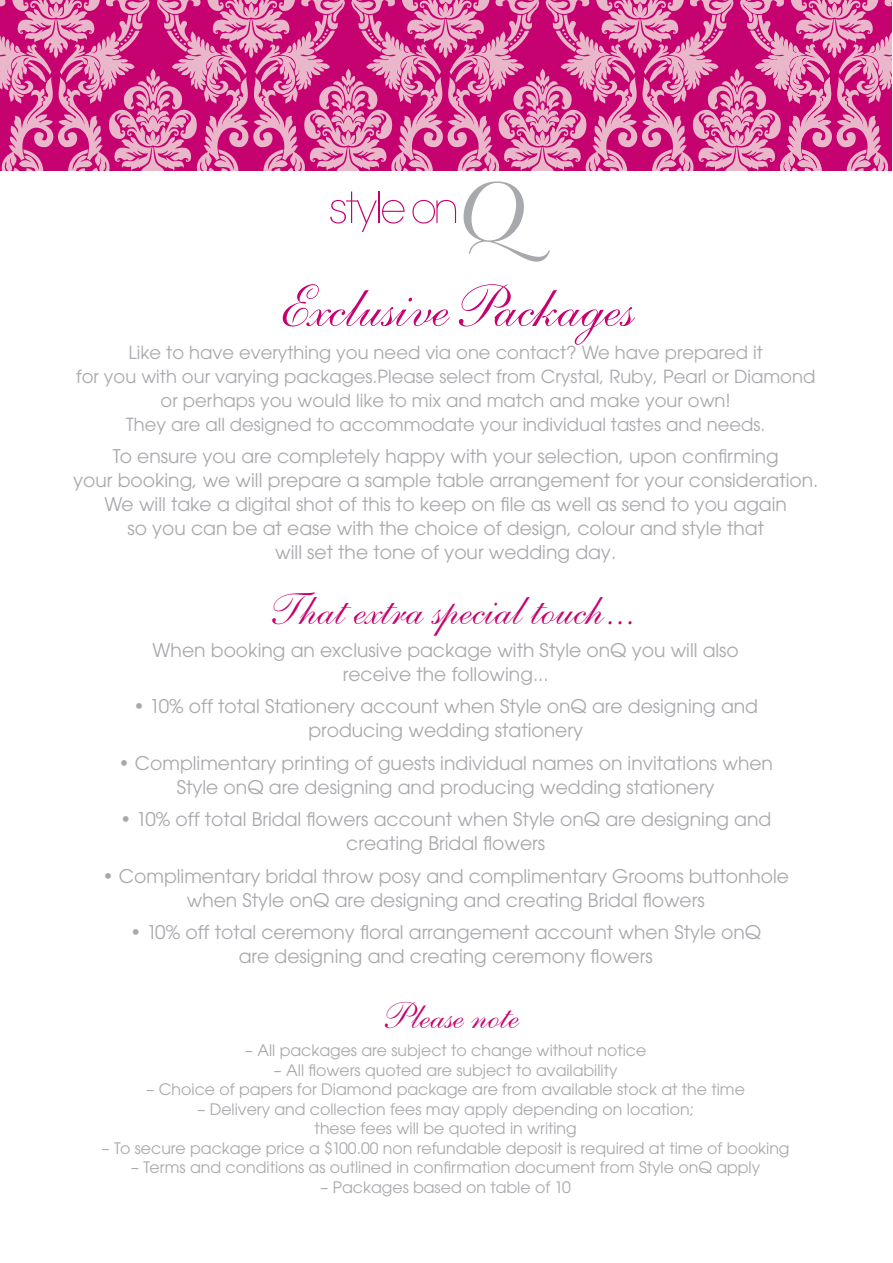
<style>
.page{position:relative;width:893px;height:1263px;background:#fff}
.page>*{position:absolute;margin:0;border:0;box-sizing:border-box;transform-origin:0 0}
.t1{font:60px "Shelley Andante Script";color:#c60170}
.t2{font:45px "Shelley Andante Script";color:#c60170}
.t3{font:37.5px "Shelley Andante Script";color:#c60170}
.t4{font:18.75px/24px "Avant Garde";color:#a8a9ad;text-align:center}
.t5{font:18px/24px "Avant Garde";color:#a8a9ad;text-align:center}
.t6{font:15.75px/19.5px "Avant Garde";color:#a8a9ad;text-align:center}
</style>
<div class="page">
<svg style="left:464px;top:181px;width:86px;height:81px"></svg>
<svg style="left:330px;top:191px;width:75px;height:41px"></svg>
<svg style="left:412px;top:200px;width:44px;height:24px"></svg>
<svg style="left:0;top:0;width:891px;height:170px;background:#d6569a"></svg>
<h1 class="t1" style="left:267px;top:272px;width:359px">Exclusive Packages</h1>
<p class="t5" style="left:76px;top:340px;width:741px">Like to have everything you need via one contact? We have prepared it<br>for you with our varying packages.Please select from Crystal, Ruby, Pearl or Diamond or perhaps you would like to mix and match and make your own!<br>They are all designed to accommodate your individual tastes and needs.</p>
<p class="t4" style="left:73px;top:444px;width:747px">To ensure you are completely happy with your selection, upon confirming<br>your booking, we will prepare a sample table arrangement for your consideration.<br>We will take a digital shot of this to keep on file as well as send to you again<br>so you can be at ease with the choice of design, colour and style that<br>will set the tone of your wedding day.</p>
<h2 class="t2" style="left:265px;top:584px;width:363px">That extra special touch...</h2>
<p class="t4" style="left:153px;top:638px;width:588px">When booking an exclusive package with Style onQ you will also receive the following...</p>
<p class="t4" style="left:133px;top:694px;width:626px">• 10% off total Stationery account when Style onQ are designing and producing wedding stationery</p>
<p class="t4" style="left:118px;top:751px;width:656px">• Complimentary printing of guests individual names on invitations when<br>Style onQ are designing and producing wedding stationery</p>
<p class="t4" style="left:120px;top:807px;width:653px">• 10% off total Bridal flowers account when Style onQ are designing and creating Bridal flowers</p>
<p class="t4" style="left:102px;top:864px;width:688px">• Complimentary bridal throw posy and complimentary Grooms buttonhole when Style onQ are designing and creating Bridal flowers</p>
<p class="t4" style="left:130px;top:920px;width:633px">• 10% off total ceremony floral arrangement account when Style onQ are designing and creating ceremony flowers</p>
<h3 class="t3" style="left:379px;top:994px;width:136px">Please note</h3>
<p class="t6" style="left:245px;top:1041px;width:403px">– All packages are subject to change without notice</p>
<p class="t6" style="left:274px;top:1060px;width:345px">– All flowers quoted are subject to availability</p>
<p class="t6" style="left:147px;top:1080px;width:600px">– Choice of papers for Diamond package are from available stock at the time</p>
<p class="t6" style="left:197px;top:1099px;width:498px">– Delivery and collection fees may apply depending on location; these fees will be quoted in writing</p>
<p class="t6" style="left:102px;top:1138px;width:689px">– To secure package price a $100.00 non refundable deposit is required at time of booking</p>
<p class="t6" style="left:131px;top:1158px;width:630px">– Terms and conditions as outlined in confirmation document from Style onQ apply</p>
<p class="t6" style="left:321px;top:1177px;width:252px">– Packages based on table of 10</p>
</div>
